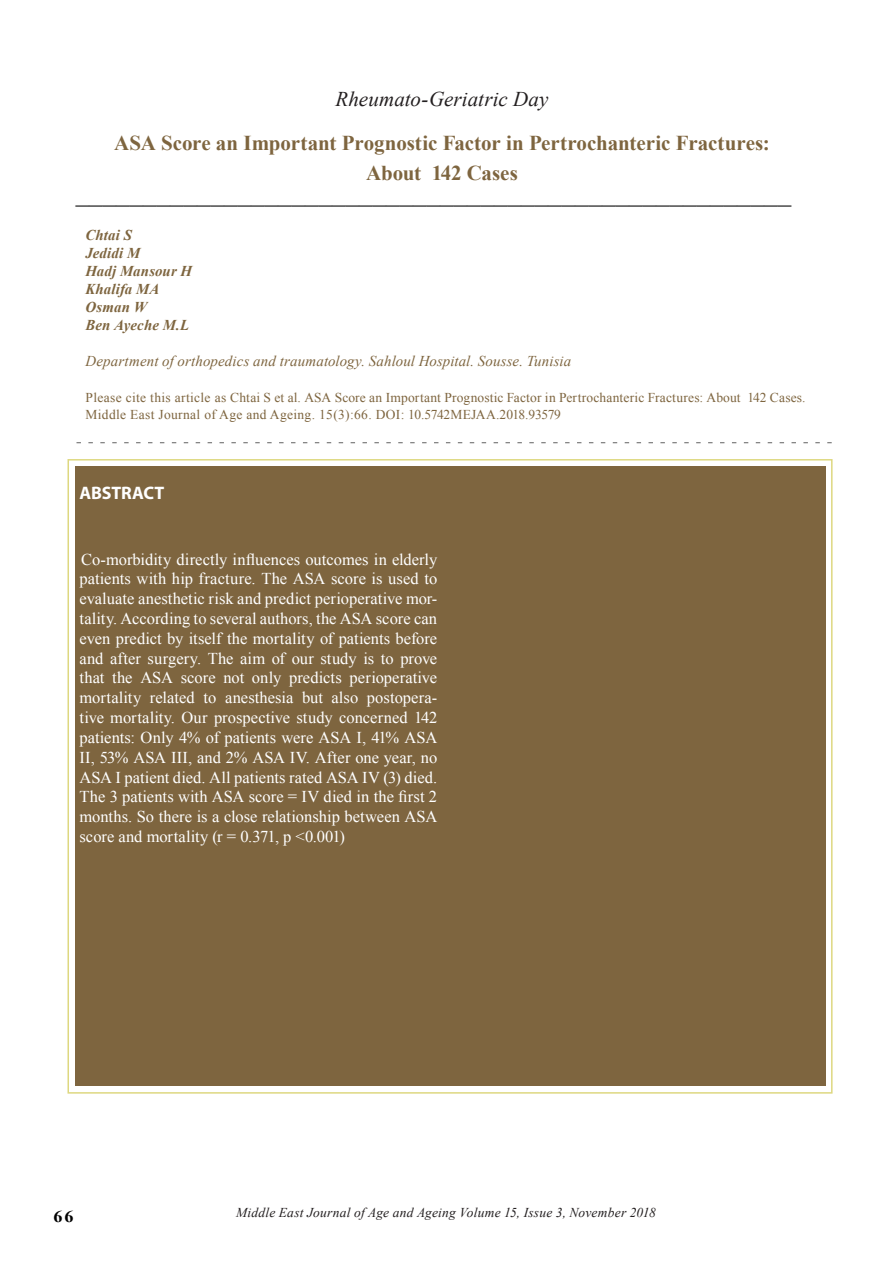
<style>
.page{position:relative;width:893px;height:1263px;background:#fff}
.page>*{position:absolute;margin:0;border:0;box-sizing:border-box;transform-origin:0 0}
.mejaa-contents{font:700 27.15px "Times New Roman";color:#616161}
.mejaa-contents-2{font:700 21.15px "Times New Roman";letter-spacing:-.005em;color:#7e653f}
.mejaa-contents-3{font:italic 21px "Times New Roman";letter-spacing:.005em;color:#231f20}
.mejaa_subheading{font:700 18.15px "Myriad";letter-spacing:-.005em;color:#fff}
.mejaa_subheading-2{font:16.5px/19.8px "Times New Roman";color:#fff;text-align:justify}
.t1{font:italic 16.5px "Times New Roman";color:#000}
.t2{font:700 16.5px "Times New Roman";color:#000;scale:1.1 1}
.Author{font:italic 15px "Times New Roman";letter-spacing:.01em;color:#7e653f}
.Author-2{font:italic 700 15px/18px "Times New Roman";letter-spacing:.01em;color:#7e653f}
.Author-3{font:13.5px/16.2px "Times New Roman";letter-spacing:.02em;color:#7e653f}
.mejaa_table___figure{font:italic 13.5px "Times New Roman";letter-spacing:.015em;color:#231f20}
</style>
<div class="page">
<svg style="left:76px;top:442px;width:756px;height:1px"></svg>
<div style="left:75px;top:466px;width:750px;height:620px;background:#7e653f"></div>
<p class="mejaa-contents-3" style="left:335px;top:85px;width:215px">Rheumato-Geriatric Day</p>
<p class="mejaa-contents-2" style="left:114px;top:129px;width:657px">ASA Score an Important Prognostic Factor in Pertrochanteric Fractures:</p>
<p class="mejaa-contents-2" style="left:366px;top:158px;width:153px">About 142 Cases</p>
<p class="mejaa-contents" style="left:76px;top:173px;width:717px">_____________________________________________________</p>
<p class="Author-2" style="left:86px;top:226px;width:108px">Chtai S<br>Jedidi M<br>Hadj Mansour H<br>Khalifa MA<br>Osman W<br>Ben Ayeche M.L</p>
<p class="Author" style="left:86px;top:351px;width:487px">Department of orthopedics and traumatology. Sahloul Hospital. Sousse. Tunisia</p>
<p class="Author-3" style="left:86px;top:389px;width:722px">Please cite this article as Chtai S et al. ASA Score an Important Prognostic Factor in Pertrochanteric Fractures: About 142 Cases.<br>Middle East Journal of Age and Ageing. 15(3):66. DOI: 10.5742MEJAA.2018.93579</p>
<p class="mejaa_subheading" style="left:80px;top:483px;width:86px">ABSTRACT</p>
<p class="mejaa_subheading-2" style="left:80px;top:549px;width:359px">Co-morbidity directly influences outcomes in elderly patients with hip fracture. The ASA score is used to evaluate anesthetic risk and predict perioperative mor&shy;tality. According to several authors, the ASA score can even predict by itself the mortality of patients before and after surgery. The aim of our study is to prove that the ASA score not only predicts perioperative mortality related to anesthesia but also postopera&shy;tive mortality. Our prospective study concerned 142 patients: Only 4% of patients were ASA I, 41% ASA II, 53% ASA III, and 2% ASA IV. After one year, no ASA I patient died. All patients rated ASA IV (3) died.<br>The 3 patients with ASA score = IV died in the first 2 months. So there is a close relationship between ASA score and mortality (r = 0.371, p &lt;0.001)</p>
<p class="mejaa_table___figure" style="left:236px;top:1203px;width:421px">Middle East Journal of Age and Ageing Volume 15, Issue 3, November 2018</p>
<p class="t2" style="left:54px;top:1205px;width:20px">66</p>
<p class="t1" style="left:247px;top:1205px;width:425px">Middle East Journal of Age and Ageing 2009; Volume 6, Issue 5</p>
</div>
